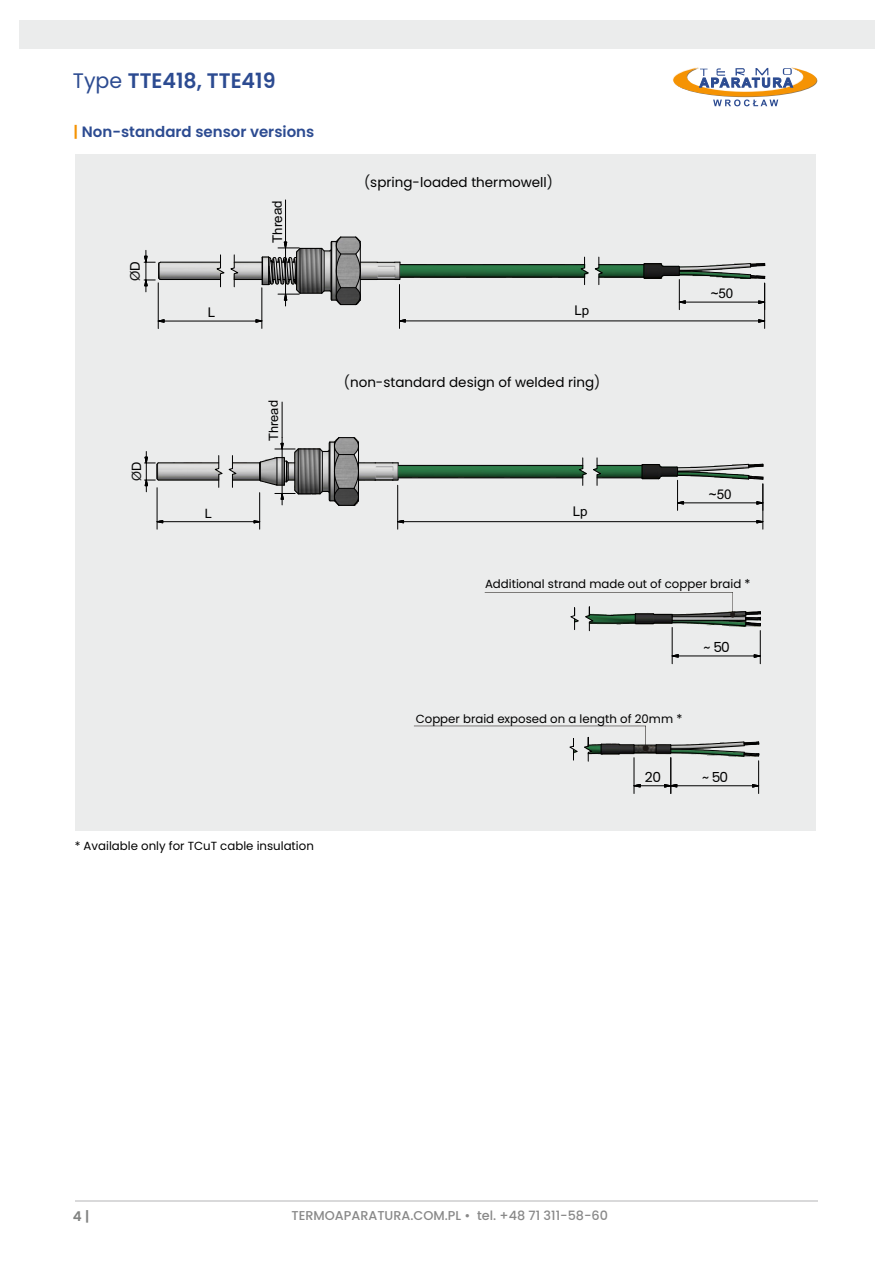
<style>
.page{position:relative;width:893px;height:1263px;background:#fff}
.page>*{position:absolute;margin:0;border:0;box-sizing:border-box;transform-origin:0 0}
.t1{font:600 21px "Poppins";color:#2c4b91}
.t2{font:600 15px "Poppins";color:#2c4b91}
.t3{font:13.8px "Poppins";color:#000}
.t4{font:13.5px "Poppins";color:#000}
.t5{font:600 13.5px "Poppins";color:#818281}
.t6{font:13.35px "Arial";letter-spacing:-.005em;color:#000}
.t7{font:13.35px "Arial";color:#151616}
.t8{font:12.9px "Arial";color:#000}
.t9{font:12.9px "Arial";color:#151616}
.t10{font:500 12.75px "Poppins";color:#898989}
.t11{font:11.7px "Poppins";color:#000}
.s1{font-weight:400}
.s2{color:#f59303}
.s3{color:#000}
.s4{color:#151616}
.s5{font-size:12.3px}
.s6{font-size:13.5px}
</style>
<div class="page">
<div style="left:75px;top:154px;width:741px;height:676px;background:#ebecec"></div>
<svg style="left:754px;top:654px;width:6px;height:4px"></svg>
<svg style="left:671px;top:654px;width:8px;height:4px"></svg>
<hr style="left:678px;top:656px;width:76px;height:1px;background:#000">
<hr style="left:760px;top:630px;width:1px;height:34px;background:#000">
<hr style="left:672px;top:627px;width:1px;height:37px;background:#000">
<svg style="left:485px;top:592px;width:276px;height:39px"></svg>
<svg style="left:752px;top:784px;width:8px;height:4px"></svg>
<hr style="left:677px;top:785px;width:76px;height:1px;background:#000">
<hr style="left:758px;top:761px;width:1px;height:32px;background:#000">
<svg style="left:633px;top:784px;width:44px;height:4px"></svg>
<hr style="left:670px;top:758px;width:1px;height:35px;background:#000">
<hr style="left:634px;top:758px;width:1px;height:35px;background:#000">
<svg style="left:414px;top:726px;width:345px;height:36px"></svg>
<img style="left:159px;top:462px;width:55px;height:18px">
<hr style="left:159px;top:463px;width:60px;height:1px;background:#000">
<hr style="left:159px;top:480px;width:60px;height:1px;background:#000">
<svg style="left:156px;top:520px;width:7px;height:3px"></svg>
<svg style="left:253px;top:520px;width:8px;height:3px"></svg>
<hr style="left:163px;top:521px;width:91px;height:1px;background:#000">
<hr style="left:259px;top:493px;width:1px;height:36px;background:#000">
<hr style="left:157px;top:488px;width:1px;height:41px;background:#000">
<svg style="left:214px;top:437px;width:185px;height:69px"></svg>
<hr style="left:282px;top:402px;width:1px;height:35px;background:#000">
<svg style="left:144px;top:451px;width:15px;height:41px"></svg>
<img style="left:398px;top:464px;width:244px;height:14px">
<hr style="left:597px;top:478px;width:45px;height:1px;background:#000">
<hr style="left:398px;top:465px;width:185px;height:1px;background:#000">
<hr style="left:398px;top:478px;width:185px;height:1px;background:#000">
<hr style="left:597px;top:465px;width:45px;height:1px;background:#000">
<svg style="left:578px;top:457px;width:24px;height:29px"></svg>
<svg style="left:398px;top:520px;width:6px;height:3px"></svg>
<svg style="left:756px;top:520px;width:7px;height:3px"></svg>
<hr style="left:404px;top:521px;width:353px;height:1px;background:#000">
<hr style="left:397px;top:485px;width:1px;height:44px;background:#000">
<hr style="left:763px;top:484px;width:1px;height:45px;background:#000">
<svg style="left:642px;top:464px;width:122px;height:46px"></svg>
<hr style="left:677px;top:480px;width:1px;height:30px;background:#000">
<hr style="left:160px;top:262px;width:61px;height:1px;background:#000">
<hr style="left:160px;top:279px;width:61px;height:1px;background:#000">
<img style="left:401px;top:265px;width:242px;height:12px">
<hr style="left:599px;top:277px;width:45px;height:1px;background:#000">
<hr style="left:400px;top:264px;width:185px;height:1px;background:#000">
<hr style="left:400px;top:277px;width:185px;height:1px;background:#000">
<hr style="left:599px;top:264px;width:45px;height:1px;background:#000">
<svg style="left:580px;top:257px;width:24px;height:28px"></svg>
<svg style="left:144px;top:250px;width:17px;height:42px"></svg>
<svg style="left:157px;top:319px;width:8px;height:4px"></svg>
<svg style="left:255px;top:319px;width:7px;height:4px"></svg>
<hr style="left:164px;top:321px;width:95px;height:1px;background:#000">
<hr style="left:262px;top:288px;width:1px;height:40px;background:#000">
<hr style="left:158px;top:283px;width:1px;height:46px;background:#000">
<svg style="left:216px;top:236px;width:185px;height:70px"></svg>
<hr style="left:285px;top:200px;width:1px;height:36px;background:#000">
<svg style="left:400px;top:319px;width:6px;height:4px"></svg>
<svg style="left:758px;top:319px;width:8px;height:4px"></svg>
<hr style="left:405px;top:321px;width:354px;height:1px;background:#000">
<hr style="left:399px;top:284px;width:1px;height:44px;background:#000">
<hr style="left:764px;top:283px;width:1px;height:45px;background:#000">
<svg style="left:643px;top:263px;width:123px;height:47px"></svg>
<hr style="left:679px;top:279px;width:1px;height:31px;background:#000">
<svg style="left:673px;top:67px;width:144px;height:39px"></svg>
<div style="left:19px;top:20px;width:855px;height:29px;background:#ebecec"></div>
<hr style="left:75px;top:1200px;width:742px;height:2px;background:#d9d9da">
<h1 class="t1" style="left:73px;top:66px;width:204px"><span class="s1">Type</span> TTE418, TTE419</h1>
<p class="t2" style="left:74px;top:121px;width:242px"><span class="s2">|</span> Non-standard sensor versions</p>
<p class="t7" style="left:130px;top:281px;width:22px;rotate:-90deg">Ø<span class="s3">D</span></p>
<p class="t9" style="left:132px;top:481px;width:21px;rotate:-90deg">Ø<span class="s3">D</span></p>
<p class="t6" style="left:208px;top:308px;width:9px">L</p>
<p class="t8" style="left:205px;top:509px;width:9px">L</p>
<p class="t6" style="left:272px;top:243px;width:44px;rotate:-90deg">Thread</p>
<p class="t8" style="left:269px;top:441px;width:42px;rotate:-90deg">Thread</p>
<p class="t11" style="left:75px;top:838px;width:241px">* Available only for TCuT cable insulation</p>
<p class="t4" style="left:364px;top:173px;width:190px"><span class="s4">(</span>spring-loaded thermowell<span class="s4">)</span></p>
<p class="t6" style="left:575px;top:305px;width:16px">Lp</p>
<p class="t4" style="left:344px;top:373px;width:258px"><span class="s4">(</span>non-standard design of welded ring<span class="s4">)</span></p>
<p class="t6" style="left:573px;top:506px;width:16px">Lp</p>
<p class="t6" style="left:711px;top:289px;width:24px">~50</p>
<p class="t6" style="left:709px;top:489px;width:24px">~50</p>
<p class="t11" style="left:485px;top:576px;width:267px">Additional strand made out of copper braid <span class="s5">*</span></p>
<p class="t3" style="left:704px;top:637px;width:28px"><span class="s6">~</span> 50</p>
<p class="t11" style="left:416px;top:711px;width:268px">Copper braid exposed on a length of 20mm <span class="s5">*</span></p>
<p class="t3" style="left:645px;top:767px;width:18px">20</p>
<p class="t3" style="left:702px;top:767px;width:28px"><span class="s6">~</span> 50</p>
<p class="t5" style="left:73px;top:1206px;width:18px"><sup>4</sup>4 |</p>
<p class="t10" style="left:291px;top:1207px;width:318px">TERMOAPARATURA.COM.PL • tel. +48 71 311-58-60</p>
</div>
